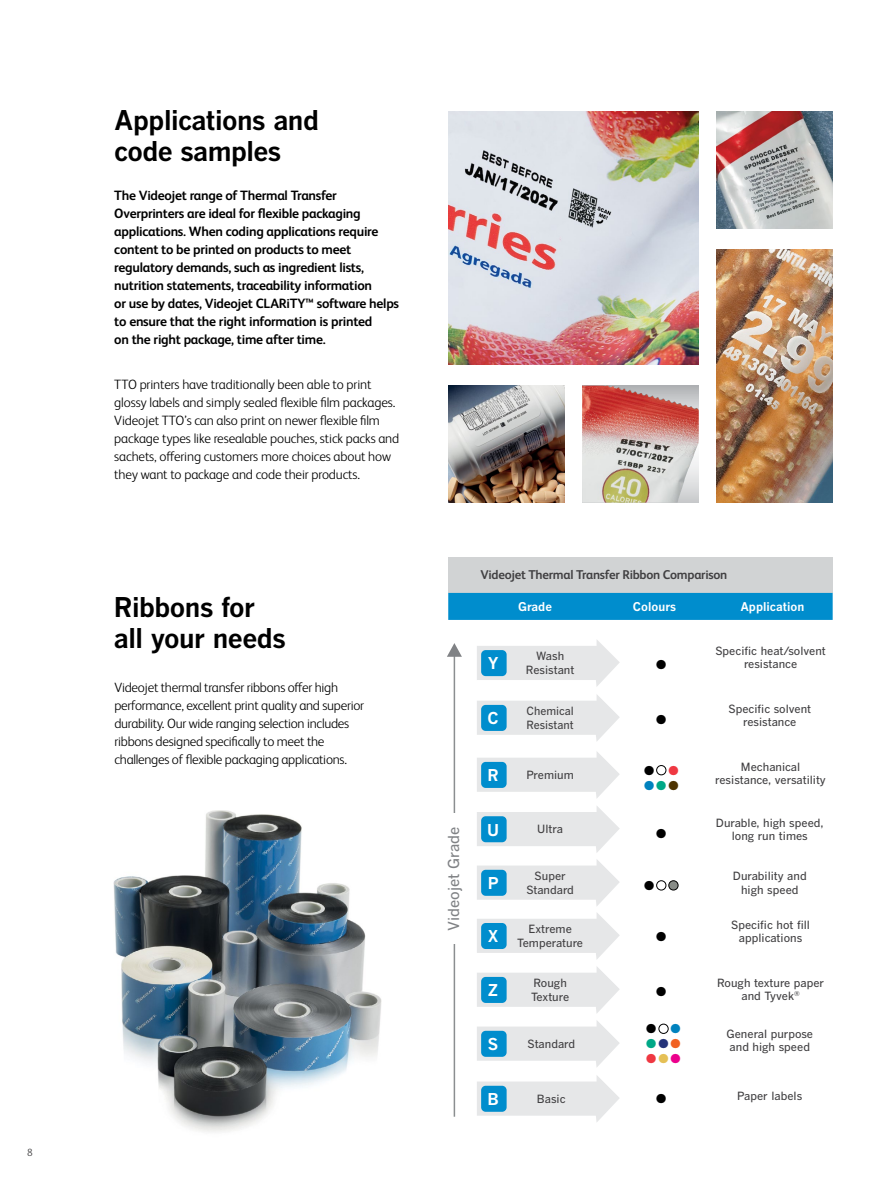
<style>
.page{position:relative;width:891px;height:1188px;background:#fff}
.page>*{position:absolute;margin:0;border:0;box-sizing:border-box;transform-origin:0 0}
.t1{font:700 27px/31.5px "Benton Gothic";letter-spacing:-.02em;color:#000}
.t2{font:700 27px "Benton Gothic";color:#0082be}
.t3{font:700 27px "Benton Gothic";color:#00a887}
.t4{font:700 27px "Benton Gothic";color:#ef3842}
.t5{font:700 16.2px "Benton Gothic";color:#fff}
.t6{font:500 15px "Benton Gothic";color:#808285}
.t7{font:300 13.5px/18px "FS Albert Pro";letter-spacing:-.015em;color:#000}
.t8{font:700 13.5px/18px "FS Albert Pro";letter-spacing:-.02em;color:#000}
.t9{font:700 12.75px "FS Albert Pro";letter-spacing:-.02em;color:#414042}
.t10{font:700 12px "Benton Gothic";color:#fff}
.t11{font:500 11.25px/13.5px "Benton Gothic";color:#414042;text-align:center}
.t12{font:300 10.5px "FS Albert Pro";color:#414042}
.s1{color:#fff}
.s2{color:#ef3842}
.s3{color:#00a887}
.s4{color:#4e3300}
.s5{color:#888c87}
.s6{color:#0082be}
.s7{color:#25347a}
.s8{color:#f16122}
.s9{color:#e5c056}
.s10{color:#ec008c}
</style>
<div class="page">
<div style="left:448px;top:557px;width:385px;height:36px;background:#d1d3d4"></div>
<img style="left:449px;top:111px;width:250px;height:254px">
<img style="left:448px;top:386px;width:117px;height:117px">
<img style="left:716px;top:111px;width:117px;height:117px">
<img style="left:716px;top:249px;width:117px;height:254px">
<img style="left:582px;top:385px;width:117px;height:118px">
<svg style="left:477px;top:1076px;width:143px;height:46px"></svg>
<div style="left:481px;top:1086px;width:26px;height:26px;background:#008dcd;border-radius:5px"></div>
<svg style="left:477px;top:1021px;width:143px;height:46px"></svg>
<div style="left:481px;top:1031px;width:26px;height:26px;background:#008dcd;border-radius:5px"></div>
<svg style="left:477px;top:967px;width:143px;height:46px"></svg>
<div style="left:481px;top:977px;width:26px;height:26px;background:#008dcd;border-radius:5px"></div>
<svg style="left:477px;top:860px;width:143px;height:99px"></svg>
<div style="left:481px;top:870px;width:26px;height:26px;background:#008dcd;border-radius:5px"></div>
<svg style="left:477px;top:806px;width:143px;height:47px"></svg>
<div style="left:481px;top:816px;width:26px;height:26px;background:#008dcd;border-radius:5px"></div>
<svg style="left:477px;top:752px;width:143px;height:46px"></svg>
<div style="left:481px;top:762px;width:26px;height:26px;background:#008dcd;border-radius:5px"></div>
<svg style="left:477px;top:640px;width:143px;height:47px"></svg>
<div style="left:481px;top:650px;width:26px;height:26px;background:#008dcd;border-radius:5px"></div>
<svg style="left:477px;top:695px;width:143px;height:46px"></svg>
<div style="left:481px;top:705px;width:26px;height:26px;background:#008dcd;border-radius:5px"></div>
<hr style="left:454px;top:654px;width:1px;height:463px;background:#8b8e90">
<svg style="left:447px;top:643px;width:15px;height:14px"></svg>
<div style="left:436px;top:813px;width:34px;height:131px;background:#fff"></div>
<div style="left:448px;top:593px;width:385px;height:27px;background:#008dcd"></div>
<img style="left:114px;top:810px;width:267px;height:322px">
<p class="t12" style="left:27px;top:1145px;width:7px">8</p>
<h1 class="t1" style="left:114px;top:105px;width:206px">Applications and code samples</h1>
<p class="t8" style="left:114px;top:186px;width:286px">The Videojet range of Thermal Transfer Overprinters are ideal for flexible packaging applications. When coding applications require content to be printed on products to meet regulatory demands, such as ingredient lists, nutrition statements, traceability information<br>or use by dates, Videojet CLARiTY™ software helps to ensure that the right information is printed<br>on the right package, time after time.</p>
<p class="t7" style="left:114px;top:374px;width:286px">TTO printers have traditionally been able to print glossy labels and simply sealed flexible film packages.<br>Videojet TTO’s can also print on newer flexible film package types like resealable pouches, stick packs and sachets, offering customers more choices about how they want to package and code their products.</p>
<h1 class="t1" style="left:114px;top:592px;width:173px">Ribbons for all your needs</h1>
<p class="t7" style="left:114px;top:677px;width:251px">Videojet thermal transfer ribbons offer high performance, excellent print quality and superior durability. Our wide ranging selection includes ribbons designed specifically to meet the challenges of flexible packaging applications.</p>
<p class="t6" style="left:445px;top:931px;width:105px;rotate:-90deg">Videojet Grade</p>
<p class="t9" style="left:480px;top:565px;width:248px">Videojet Thermal Transfer Ribbon Comparison</p>
<p class="t5" style="left:488px;top:654px;width:12px">Y</p>
<p class="t5" style="left:488px;top:709px;width:13px">C</p>
<p class="t5" style="left:488px;top:766px;width:13px">R</p>
<p class="t5" style="left:487px;top:820px;width:14px">U</p>
<p class="t5" style="left:488px;top:874px;width:12px">P</p>
<p class="t5" style="left:488px;top:927px;width:12px">X</p>
<p class="t5" style="left:488px;top:981px;width:12px">Z</p>
<p class="t5" style="left:488px;top:1035px;width:12px">S</p>
<p class="t5" style="left:487px;top:1090px;width:13px">B</p>
<p class="t10" style="left:518px;top:600px;width:35px">Grade</p>
<p class="t10" style="left:633px;top:600px;width:45px">Colours</p>
<p class="t10" style="left:740px;top:600px;width:65px">Application</p>
<p class="t11" style="left:526px;top:650px;width:50px">Wash<br>Resistant</p>
<p class="t11" style="left:526px;top:705px;width:49px;text-align:left">Chemical<br>Resistant</p>
<p class="t11" style="left:526px;top:769px;width:49px">Premium</p>
<p class="t11" style="left:537px;top:823px;width:27px">Ultra</p>
<p class="t11" style="left:526px;top:870px;width:49px">Super<br>Standard</p>
<p class="t11" style="left:517px;top:923px;width:67px">Extreme<br>Temperature</p>
<p class="t11" style="left:531px;top:977px;width:40px;text-align:left">Rough<br>Texture</p>
<p class="t11" style="left:528px;top:1037px;width:49px">Standard</p>
<p class="t11" style="left:537px;top:1093px;width:30px">Basic</p>
<h1 class="t1" style="left:655px;top:637px;width:14px;line-height:55.1px">• •</h1>
<h1 class="t1" style="left:643px;top:755px;width:39px">•<span class="s1">•</span><span class="s2">•</span></h1>
<h1 class="t2" style="left:643px;top:769px;width:39px">•<span class="s3">•</span><span class="s4">•</span></h1>
<h1 class="t1" style="left:655px;top:818px;width:14px">•</h1>
<h1 class="t1" style="left:643px;top:870px;width:39px">•<span class="s1">•</span><span class="s5">•</span></h1>
<h1 class="t1" style="left:655px;top:909px;width:14px;line-height:55.1px">• •</h1>
<h1 class="t1" style="left:645px;top:1013px;width:39px">•<span class="s1">•</span><span class="s6">•</span></h1>
<h1 class="t3" style="left:645px;top:1028px;width:39px">•<span class="s7">•</span><span class="s8">•</span></h1>
<h1 class="t4" style="left:645px;top:1043px;width:39px">•<span class="s9">•</span><span class="s10">•</span></h1>
<h1 class="t1" style="left:655px;top:1083px;width:14px">•</h1>
<p class="t11" style="left:715px;top:644px;width:112px">Specific heat/solvent resistance</p>
<p class="t11" style="left:728px;top:702px;width:84px">Specific solvent resistance</p>
<p class="t11" style="left:715px;top:760px;width:112px">Mechanical resistance, versatility</p>
<p class="t11" style="left:716px;top:816px;width:109px">Durable, high speed, long run times</p>
<p class="t11" style="left:733px;top:870px;width:75px">Durability and high speed</p>
<p class="t11" style="left:731px;top:918px;width:80px">Specific hot fill applications</p>
<p class="t11" style="left:717px;top:976px;width:109px">Rough texture paper and Tyvek<sup>®</sup></p>
<p class="t11" style="left:727px;top:1027px;width:88px;text-align:left">General purpose and high speed</p>
<p class="t11" style="left:737px;top:1090px;width:66px">Paper labels</p>
</div>
